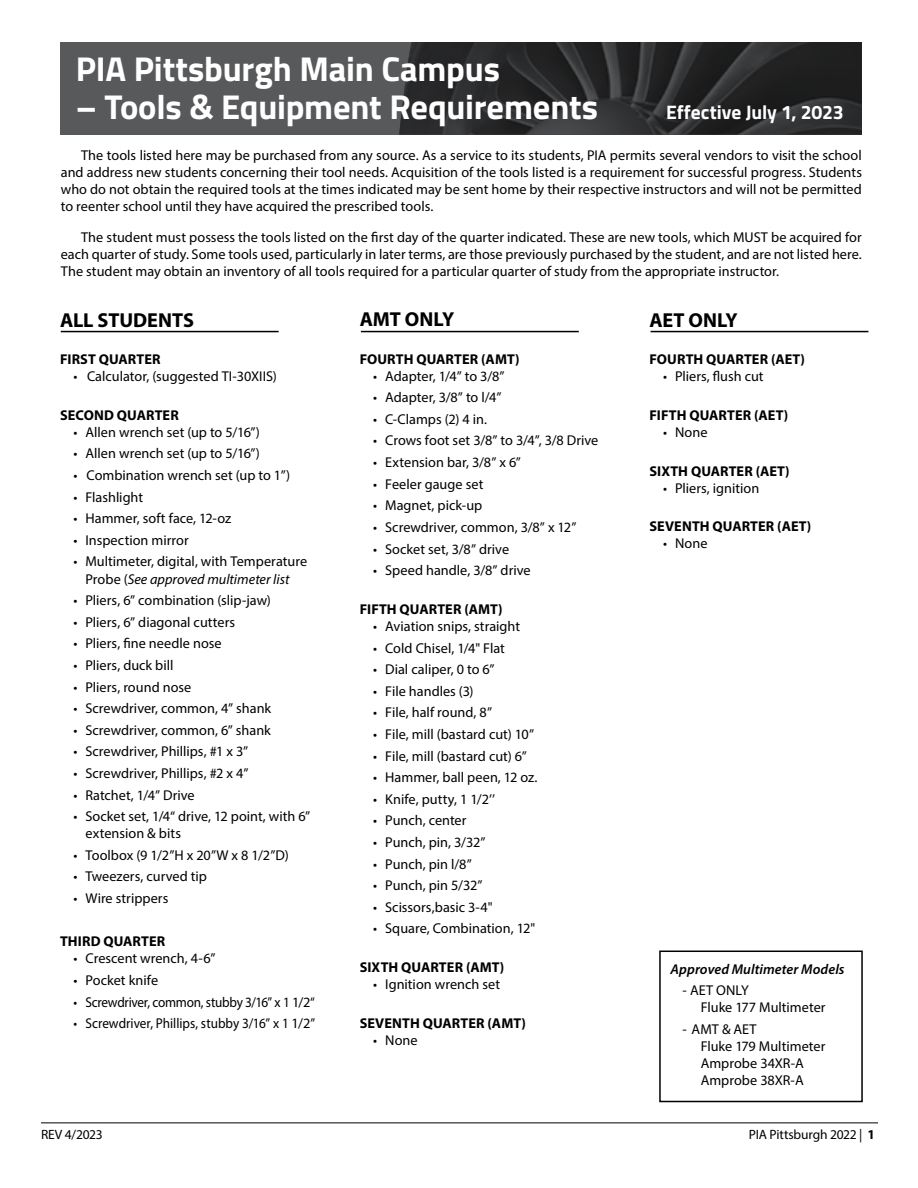
<style>
.page{position:relative;width:918px;height:1188px;background:#fff}
.page>*{position:absolute;margin:0;border:0;box-sizing:border-box;transform-origin:0 0}
.t1{font:700 34.5px "Titillium Web";letter-spacing:-.005em;color:#fff}
.t2{font:700 20.25px "Myriad Pro";letter-spacing:-.005em;color:#000}
.t3{font:700 19.5px "Titillium Web";letter-spacing:-.005em;color:#fff}
.t4{font:14.25px/17.1px "Myriad Pro";color:#000}
.t5{font:700 14.25px "Myriad Pro";letter-spacing:.005em;color:#000}
.t6{font:14.25px "Myriad Pro";color:#000;scale:.93 1}
.t7{font:14.25px "Myriad Pro";letter-spacing:-.02em;color:#000;scale:.93 1}
.t8{font:italic 600 14.25px "Myriad Pro";letter-spacing:.005em;color:#000}
.t9{font:13.5px "Myriad Pro";letter-spacing:-.015em;color:#000}
.s1{font-style:italic}
.s2{font-weight:700}
</style>
<div class="page">
<hr style="left:41px;top:1123px;width:837px;height:1px;background:#000">
<div style="left:61px;top:42px;width:801px;height:93px;background:#58595b"></div>
<img style="left:399px;top:42px;width:463px;height:93px">
<div style="left:659px;top:951px;width:204px;height:151px;border:2px solid #000"></div>
<hr style="left:61px;top:331px;width:218px;height:1px;background:#000">
<hr style="left:361px;top:331px;width:218px;height:1px;background:#000">
<hr style="left:651px;top:331px;width:217px;height:1px;background:#000">
<h1 class="t1" style="left:76px;top:43px;width:426px">PIA Pittsburgh Main Campus</h1>
<h1 class="t1" style="left:76px;top:81px;width:524px">– Tools &amp; Equipment Requirements</h1>
<h3 class="t3" style="left:666px;top:98px;width:179px">Effective July 1, 2023</h3>
<p class="t4" style="left:61px;top:146px;width:803px;text-align:justify;text-indent:20px">The tools listed here may be purchased from any source. As a service to its students, PIA permits several vendors to visit the school and address new students concerning their tool needs. Acquisition of the tools listed is a requirement for successful progress. Students who do not obtain the required tools at the times indicated may be sent home by their respective instructors and will not be permitted to reenter school until they have acquired the prescribed tools.</p>
<p class="t4" style="left:61px;top:228px;width:803px;text-align:justify;text-indent:20px">The student must possess the tools listed on the first day of the quarter indicated. These are new tools, which MUST be acquired for each quarter of study. Some tools used, particularly in later terms, are those previously purchased by the student, and are not listed here.<br>The student may obtain an inventory of all tools required for a particular quarter of study from the appropriate instructor.</p>
<h2 class="t2" style="left:60px;top:307px;width:136px">ALL STUDENTS</h2>
<p class="t5" style="left:60px;top:350px;width:102px">FIRST QUARTER</p>
<p class="t4" style="left:74px;top:367px;width:205px">• Calculator, (suggested TI-30XIIS)</p>
<p class="t5" style="left:60px;top:406px;width:120px">SECOND QUARTER</p>
<p class="t4" style="left:74px;top:423px;width:188px">• Allen wrench set (up to 5/16”)</p>
<p class="t4" style="left:74px;top:445px;width:188px">• Allen wrench set (up to 5/16”)</p>
<p class="t4" style="left:74px;top:466px;width:218px">• Combination wrench set (up to 1”)</p>
<p class="t4" style="left:74px;top:488px;width:71px">• Flashlight</p>
<p class="t4" style="left:74px;top:510px;width:159px">• Hammer, soft face, 12-oz</p>
<p class="t4" style="left:74px;top:531px;width:117px">• Inspection mirror</p>
<p class="t4" style="left:74px;top:553px;width:235px;text-align:center">• Multimeter, digital, with Temperature<br>Probe (<span class="s1">See approved multimeter list</span></p>
<p class="t4" style="left:74px;top:592px;width:199px">• Pliers, 6” combination (slip-jaw)</p>
<p class="t4" style="left:74px;top:613px;width:163px">• Pliers, 6” diagonal cutters</p>
<p class="t4" style="left:74px;top:635px;width:150px">• Pliers, fine needle nose</p>
<p class="t4" style="left:74px;top:656px;width:101px">• Pliers, duck bill</p>
<p class="t4" style="left:74px;top:678px;width:119px">• Pliers, round nose</p>
<p class="t4" style="left:74px;top:700px;width:199px">• Screwdriver, common, 4” shank</p>
<p class="t4" style="left:74px;top:721px;width:199px">• Screwdriver, common, 6” shank</p>
<p class="t4" style="left:74px;top:743px;width:176px">• Screwdriver, Phillips, #1 x 3”</p>
<p class="t4" style="left:74px;top:764px;width:177px">• Screwdriver, Phillips, #2 x 4”</p>
<p class="t4" style="left:74px;top:786px;width:123px">• Ratchet, 1/4” Drive</p>
<p class="t4" style="left:86px;top:808px;width:226px;text-indent:-12px">• Socket set, 1/4“ drive, 12 point, with 6” extension &amp; bits</p>
<p class="t4" style="left:74px;top:846px;width:217px">• Toolbox (9 1/2”H x 20”W x 8 1/2”D)</p>
<p class="t4" style="left:74px;top:868px;width:135px">• Tweezers, curved tip</p>
<p class="t4" style="left:74px;top:890px;width:96px">• Wire strippers</p>
<p class="t5" style="left:60px;top:932px;width:107px">THIRD QUARTER</p>
<p class="t4" style="left:74px;top:950px;width:144px">• Crescent wrench, 4-6”</p>
<p class="t4" style="left:74px;top:971px;width:86px">• Pocket knife</p>
<p class="t7" style="left:73px;top:993px;width:261px">• Screwdriver, common, stubby 3/16” x 1 1/2“</p>
<p class="t6" style="left:73px;top:1015px;width:261px">• Screwdriver, Phillips, stubby 3/16” x 1 1/2”</p>
<h2 class="t2" style="left:360px;top:306px;width:96px">AMT ONLY</h2>
<p class="t5" style="left:360px;top:349px;width:161px">FOURTH QUARTER (AMT)</p>
<p class="t4" style="left:373px;top:367px;width:133px">• Adapter, 1/4” to 3/8”</p>
<p class="t4" style="left:373px;top:389px;width:130px">• Adapter, 3/8” to l/4”</p>
<p class="t4" style="left:373px;top:410px;width:115px">• C-Clamps (2) 4 in.</p>
<p class="t4" style="left:373px;top:432px;width:227px">• Crows foot set 3/8” to 3/4”, 3/8 Drive</p>
<p class="t4" style="left:373px;top:454px;width:149px">• Extension bar, 3/8” x 6”</p>
<p class="t4" style="left:373px;top:475px;width:112px">• Feeler gauge set</p>
<p class="t4" style="left:373px;top:497px;width:111px">• Magnet, pick-up</p>
<p class="t4" style="left:373px;top:518px;width:205px">• Screwdriver, common, 3/8” x 12”</p>
<p class="t4" style="left:373px;top:540px;width:137px">• Socket set, 3/8” drive</p>
<p class="t4" style="left:373px;top:562px;width:159px">• Speed handle, 3/8” drive</p>
<p class="t5" style="left:360px;top:600px;width:145px">FIFTH QUARTER (AMT)</p>
<p class="t4" style="left:373px;top:617px;width:148px">• Aviation snips, straight</p>
<p class="t4" style="left:373px;top:639px;width:133px">• Cold Chisel, 1/4" Flat</p>
<p class="t4" style="left:373px;top:661px;width:123px">• Dial caliper, 0 to 6”</p>
<p class="t4" style="left:373px;top:682px;width:102px">• File handles (3)</p>
<p class="t4" style="left:373px;top:704px;width:120px">• File, half round, 8”</p>
<p class="t4" style="left:373px;top:725px;width:162px">• File, mill (bastard cut) 10”</p>
<p class="t4" style="left:373px;top:747px;width:155px">• File, mill (bastard cut) 6”</p>
<p class="t4" style="left:373px;top:769px;width:166px">• Hammer, ball peen, 12 oz.</p>
<p class="t4" style="left:373px;top:790px;width:123px">• Knife, putty, 1 1/2’’</p>
<p class="t4" style="left:373px;top:812px;width:95px">• Punch, center</p>
<p class="t4" style="left:373px;top:833px;width:114px">• Punch, pin, 3/32”</p>
<p class="t4" style="left:373px;top:855px;width:100px">• Punch, pin l/8”</p>
<p class="t4" style="left:373px;top:877px;width:111px">• Punch, pin 5/32”</p>
<p class="t4" style="left:373px;top:898px;width:121px">• Scissors,basic 3-4"</p>
<p class="t4" style="left:373px;top:920px;width:163px">• Square, Combination, 12"</p>
<p class="t5" style="left:360px;top:958px;width:146px">SIXTH QUARTER (AMT)</p>
<p class="t4" style="left:373px;top:976px;width:128px">• Ignition wrench set</p>
<p class="t5" style="left:360px;top:1014px;width:168px">SEVENTH QUARTER (AMT)</p>
<p class="t4" style="left:373px;top:1031px;width:46px">• None</p>
<h2 class="t2" style="left:650px;top:307px;width:90px">AET ONLY</h2>
<p class="t5" style="left:650px;top:350px;width:157px">FOURTH QUARTER (AET)</p>
<p class="t4" style="left:663px;top:367px;width:102px">• Pliers, flush cut</p>
<p class="t5" style="left:650px;top:406px;width:140px">FIFTH QUARTER (AET)</p>
<p class="t4" style="left:663px;top:423px;width:46px">• None</p>
<p class="t5" style="left:650px;top:461px;width:142px">SIXTH QUARTER (AET)</p>
<p class="t4" style="left:663px;top:479px;width:98px">• Pliers, ignition</p>
<p class="t5" style="left:650px;top:517px;width:163px">SEVENTH QUARTER (AET)</p>
<p class="t4" style="left:663px;top:535px;width:46px">• None</p>
<p class="t8" style="left:671px;top:960px;width:176px">Approved Multimeter Models</p>
<p class="t4" style="left:701px;top:982px;width:126px;text-indent:-18px">- AET ONLY<br>Fluke 177 Multimeter</p>
<p class="t4" style="left:701px;top:1020px;width:126px;text-indent:-18px">- AMT &amp; AET<br>Fluke 179 Multimeter<br>Amprobe 34XR-A<br>Amprobe 38XR-A</p>
<p class="t9" style="left:41px;top:1126px;width:63px">REV 4/2023</p>
<p class="t9" style="left:749px;top:1126px;width:128px">PIA Pittsburgh 2022 | <span class="s2">1</span></p>
</div>
